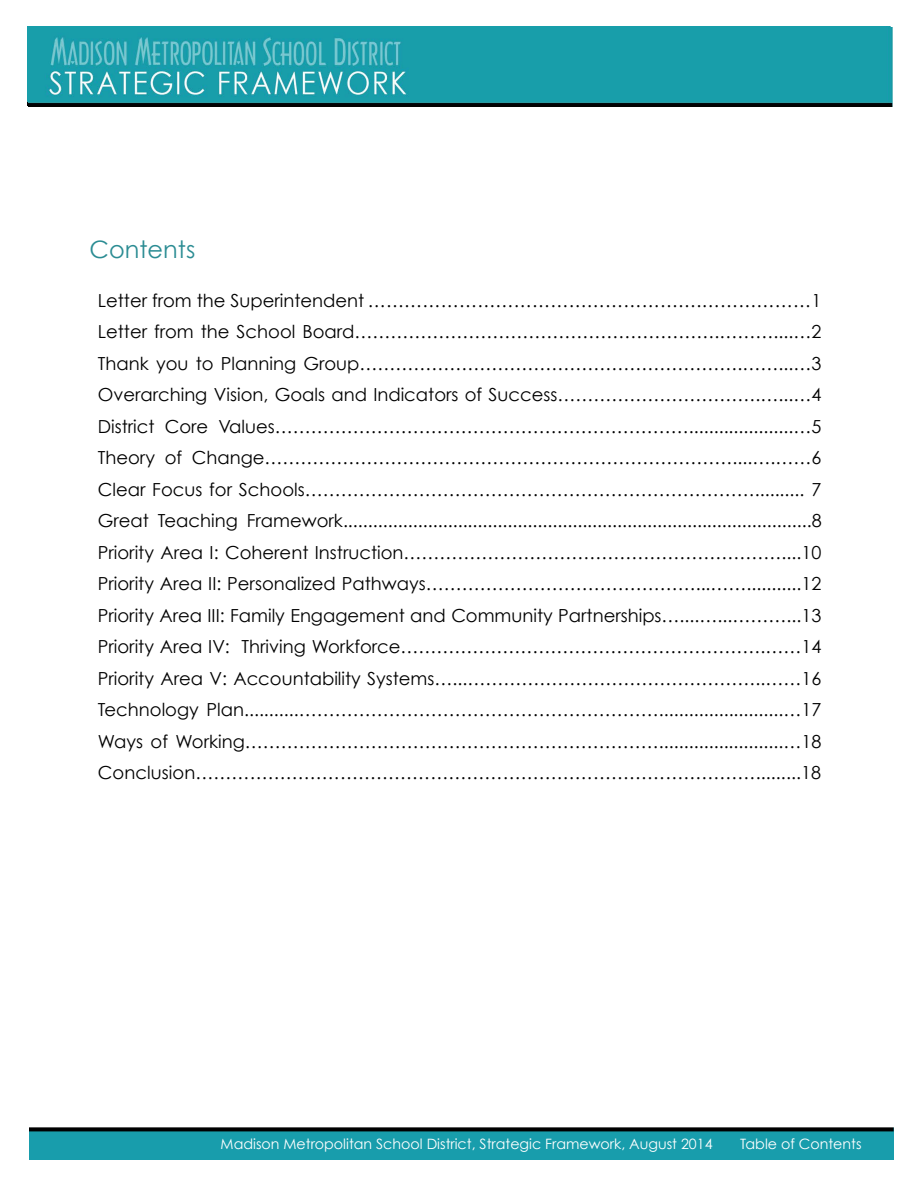
<style>
.page{position:relative;width:918px;height:1188px;background:#fff}
.page>*{position:absolute;margin:0;border:0;box-sizing:border-box;transform-origin:0 0}
.t1{font:24px "Century Gothic";color:#2b8c93}
.t2{font:18px/31.5px "Century Gothic";color:#000;text-align:justify}
.t3{font:14.25px "Century Gothic";color:#fff}
</style>
<div class="page">
<img style="left:29px;top:1129px;width:864px;height:30px">
<img style="left:28px;top:28px;width:864px;height:79px">
<img style="left:30px;top:1127px;width:864px;height:31px">
<h1 class="t1" style="left:90px;top:234px;width:107px">Contents</h1>
<p class="t2" style="left:98px;top:284px;width:725px">Letter from the Superintendent ……………………………………………….………………1<br>Letter from the School Board…………………………………………………….………....…2<br>Thank you to Planning Group……………………………………………………….……...…3<br>Overarching Vision, Goals and Indicators of Success…………………………….…...…4<br>District Core Values…………………………………………………………….....................…5<br>Theory of Change……………………………………………………………………....….……6<br>Clear Focus for Schools………………………………………………………………….......... 7<br>Great Teaching Framework..............................................................................................8<br>Priority Area I: Coherent Instruction………………………………………………………....10<br>Priority Area II: Personalized Pathways………………………………………...……...........12<br>Priority Area III: Family Engagement and Community Partnerships…....…...………...13<br>Priority Area IV: Thriving Workforce…………………………………………………….……14<br>Priority Area V: Accountability Systems…...…………………………………………..……16<br>Technology Plan...........…………………………………………………….........................…17<br>Ways of Working…………………………………………………………….........................…18<br>Conclusion………………………………………………………………………………….........18</p>
<p class="t3" style="left:221px;top:1135px;width:494px">Madison Metropolitan School District, Strategic Framework, August 2014</p>
<p class="t3" style="left:740px;top:1135px;width:123px">Table of Contents</p>
<p class="t3" style="left:302px;top:1135px;width:494px">Madison Metropolitan School District, Strategic Framework, August 2014</p>
<p class="t3" style="left:814px;top:1135px;width:50px">Page 3</p>
</div>
